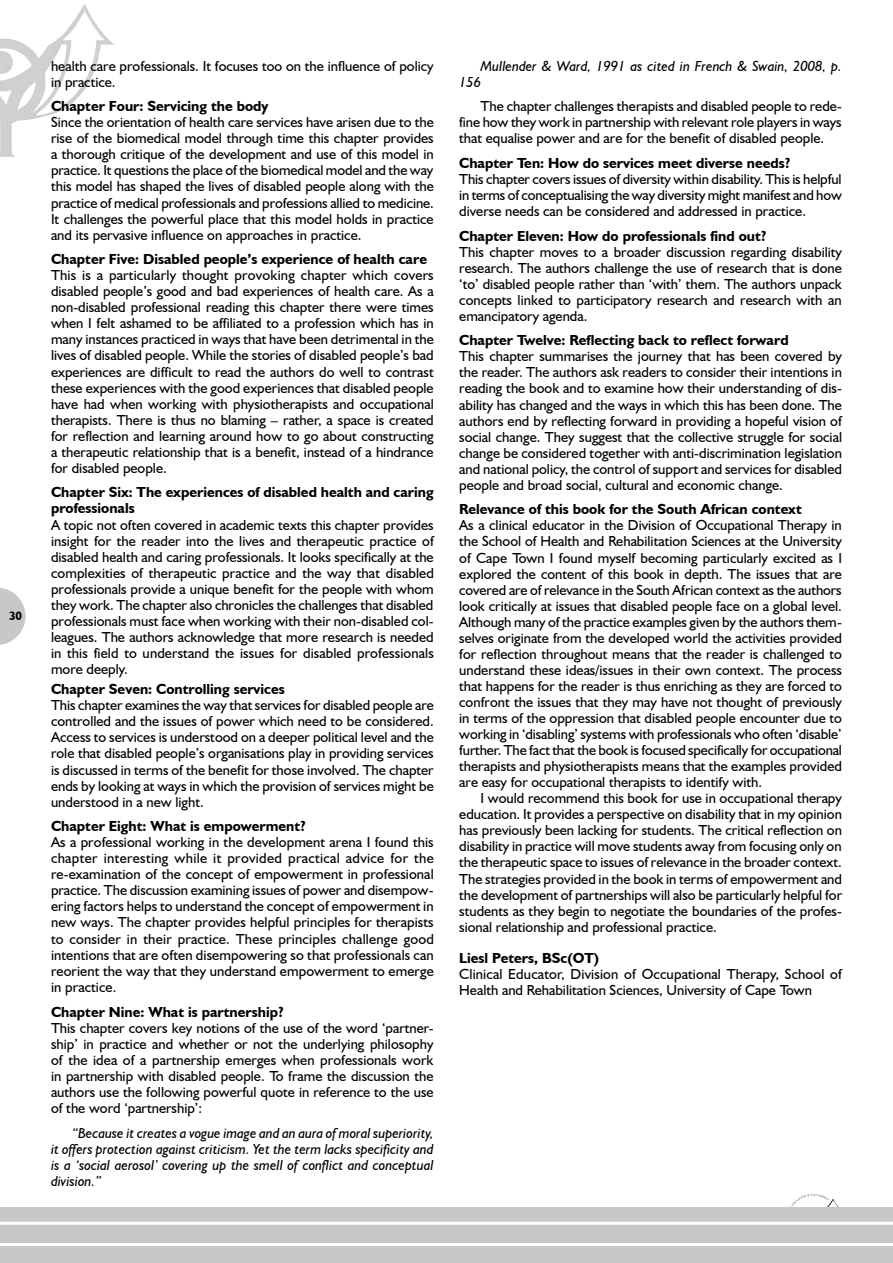
<style>
.page{position:relative;width:893px;height:1263px;background:#fff}
.page>*{position:absolute;margin:0;border:0;box-sizing:border-box;transform-origin:0 0}
.t1{font:14.55px/16px "Humanist 521 BT";color:#000;text-align:justify}
.t2{font:700 14.55px/16px "Humanist 521 BT";color:#000}
.t3{font:italic 14.55px/16px "Humanist 521 BT";color:#000;text-align:justify}
.t4{font:700 12px "Humanist 521 BT";color:#000}
</style>
<div class="page">
<img style="left:0;top:3px;width:115px;height:154px">
<svg style="left:0;top:587px;width:26px;height:58px"></svg>
<img style="left:806px;top:1194px;width:18px;height:4px">
<div style="left:0;top:1208px;width:893px;height:55px;background:#c7c8ca"></div>
<hr style="left:0;top:1222px;width:893px;height:3px;background:#fff">
<hr style="left:0;top:1243px;width:893px;height:3px;background:#fff">
<p class="t4" style="left:9px;top:608px;width:15px">30</p>
<p class="t1" style="left:51px;top:57px;width:384px">health care professionals. It focuses too on the influence of policy in practice.</p>
<p class="t2" style="left:51px;top:98px;width:219px">Chapter Four: Servicing the body</p>
<p class="t1" style="left:51px;top:114px;width:384px">Since the orientation of health care services have arisen due to the rise of the biomedical model through time this chapter provides a thorough critique of the development and use of this model in practice. It questions the place of the biomedical model and the way this model has shaped the lives of disabled people along with the practice of medical professionals and professions allied to medicine.<br>It challenges the powerful place that this model holds in practice and its pervasive influence on approaches in practice.</p>
<p class="t2" style="left:51px;top:251px;width:378px">Chapter Five: Disabled people’s experience of health care</p>
<p class="t1" style="left:51px;top:267px;width:384px">This is a particularly thought provoking chapter which covers disabled people’s good and bad experiences of health care. As a non-disabled professional reading this chapter there were times when I felt ashamed to be affiliated to a profession which has in many instances practiced in ways that have been detrimental in the lives of disabled people. While the stories of disabled people’s bad experiences are difficult to read the authors do well to contrast these experiences with the good experiences that disabled people have had when working with physiotherapists and occupational therapists. There is thus no blaming – rather, a space is created for reflection and learning around how to go about constructing a therapeutic relationship that is a benefit, instead of a hindrance for disabled people.</p>
<p class="t2" style="left:51px;top:484px;width:384px">Chapter Six: The experiences of disabled health and caring professionals</p>
<p class="t1" style="left:51px;top:516px;width:384px">A topic not often covered in academic texts this chapter provides insight for the reader into the lives and therapeutic practice of disabled health and caring professionals. It looks specifically at the complexities of therapeutic practice and the way that disabled professionals provide a unique benefit for the people with whom they work. The chapter also chronicles the challenges that disabled professionals must face when working with their non-disabled col&shy;leagues. The authors acknowledge that more research is needed in this field to understand the issues for disabled professionals more deeply.</p>
<p class="t2" style="left:51px;top:681px;width:235px">Chapter Seven: Controlling services</p>
<p class="t1" style="left:51px;top:697px;width:384px">This chapter examines the way that services for disabled people are controlled and the issues of power which need to be considered.<br>Access to services is understood on a deeper political level and the role that disabled people’s organisations play in providing services is discussed in terms of the benefit for those involved. The chapter ends by looking at ways in which the provision of services might be understood in a new light.</p>
<p class="t2" style="left:51px;top:818px;width:257px">Chapter Eight: What is empowerment?</p>
<p class="t1" style="left:51px;top:834px;width:384px">As a professional working in the development arena I found this chapter interesting while it provided practical advice for the re-examination of the concept of empowerment in professional practice. The discussion examining issues of power and disempow&shy;ering factors helps to understand the concept of empowerment in new ways. The chapter provides helpful principles for therapists to consider in their practice. These principles challenge good intentions that are often disempowering so that professionals can reorient the way that they understand empowerment to emerge in practice.</p>
<p class="t2" style="left:51px;top:1004px;width:234px">Chapter Nine: What is partnership?</p>
<p class="t1" style="left:51px;top:1020px;width:384px">This chapter covers key notions of the use of the word ‘partner&shy;ship’ in practice and whether or not the underlying philosophy of the idea of a partnership emerges when professionals work in partnership with disabled people. To frame the discussion the authors use the following powerful quote in reference to the use of the word ‘partnership’:</p>
<p class="t3" style="left:51px;top:1125px;width:384px;text-indent:21px">“Because it creates a vogue image and an aura of moral superiority, it offers protection against criticism. Yet the term lacks specificity and is a ‘social aerosol’ covering up the smell of conflict and conceptual division.”</p>
<p class="t3" style="left:459px;top:57px;width:384px;text-indent:21px">Mullender &amp; Ward, 1991 as cited in French &amp; Swain, 2008, p.<br>156</p>
<p class="t1" style="left:459px;top:98px;width:384px;text-indent:21px">The chapter challenges therapists and disabled people to rede&shy;fine how they work in partnership with relevant role players in ways that equalise power and are for the benefit of disabled people.</p>
<p class="t2" style="left:459px;top:154px;width:333px">Chapter Ten: How do services meet diverse needs?</p>
<p class="t1" style="left:459px;top:171px;width:384px">This chapter covers issues of diversity within disability. This is helpful in terms of conceptualising the way diversity might manifest and how diverse needs can be considered and addressed in practice.</p>
<p class="t2" style="left:459px;top:227px;width:309px">Chapter Eleven: How do professionals find out?</p>
<p class="t1" style="left:459px;top:243px;width:384px">This chapter moves to a broader discussion regarding disability research. The authors challenge the use of research that is done ‘to’ disabled people rather than ‘with’ them. The authors unpack concepts linked to participatory research and research with an emancipatory agenda.</p>
<p class="t2" style="left:459px;top:332px;width:331px">Chapter Twelve: Reflecting back to reflect forward</p>
<p class="t1" style="left:459px;top:348px;width:384px">This chapter summarises the journey that has been covered by the reader. The authors ask readers to consider their intentions in reading the book and to examine how their understanding of dis&shy;ability has changed and the ways in which this has been done. The authors end by reflecting forward in providing a hopeful vision of social change. They suggest that the collective struggle for social change be considered together with anti-discrimination legislation and national policy, the control of support and services for disabled people and broad social, cultural and economic change.</p>
<p class="t2" style="left:459px;top:501px;width:344px">Relevance of this book for the South African context</p>
<p class="t1" style="left:459px;top:517px;width:384px">As a clinical educator in the Division of Occupational Therapy in the School of Health and Rehabilitation Sciences at the University of Cape Town I found myself becoming particularly excited as I explored the content of this book in depth. The issues that are covered are of relevance in the South African context as the authors look critically at issues that disabled people face on a global level.<br>Although many of the practice examples given by the authors them&shy;selves originate from the developed world the activities provided for reflection throughout means that the reader is challenged to understand these ideas/issues in their own context. The process that happens for the reader is thus enriching as they are forced to confront the issues that they may have not thought of previously in terms of the oppression that disabled people encounter due to working in ‘disabling’ systems with professionals who often ‘disable’ further. The fact that the book is focused specifically for occupational therapists and physiotherapists means that the examples provided are easy for occupational therapists to identify with.</p>
<p class="t1" style="left:459px;top:790px;width:384px;text-indent:21px">I would recommend this book for use in occupational therapy education. It provides a perspective on disability that in my opinion has previously been lacking for students. The critical reflection on disability in practice will move students away from focusing only on the therapeutic space to issues of relevance in the broader context.<br>The strategies provided in the book in terms of empowerment and the development of partnerships will also be particularly helpful for students as they begin to negotiate the boundaries of the profes&shy;sional relationship and professional practice.</p>
<p class="t2" style="left:459px;top:949px;width:141px">Liesl Peters, BSc(OT)</p>
<p class="t1" style="left:459px;top:965px;width:384px">Clinical Educator, Division of Occupational Therapy, School of<br>Health and Rehabilitation Sciences, University of Cape Town</p>
</div>
